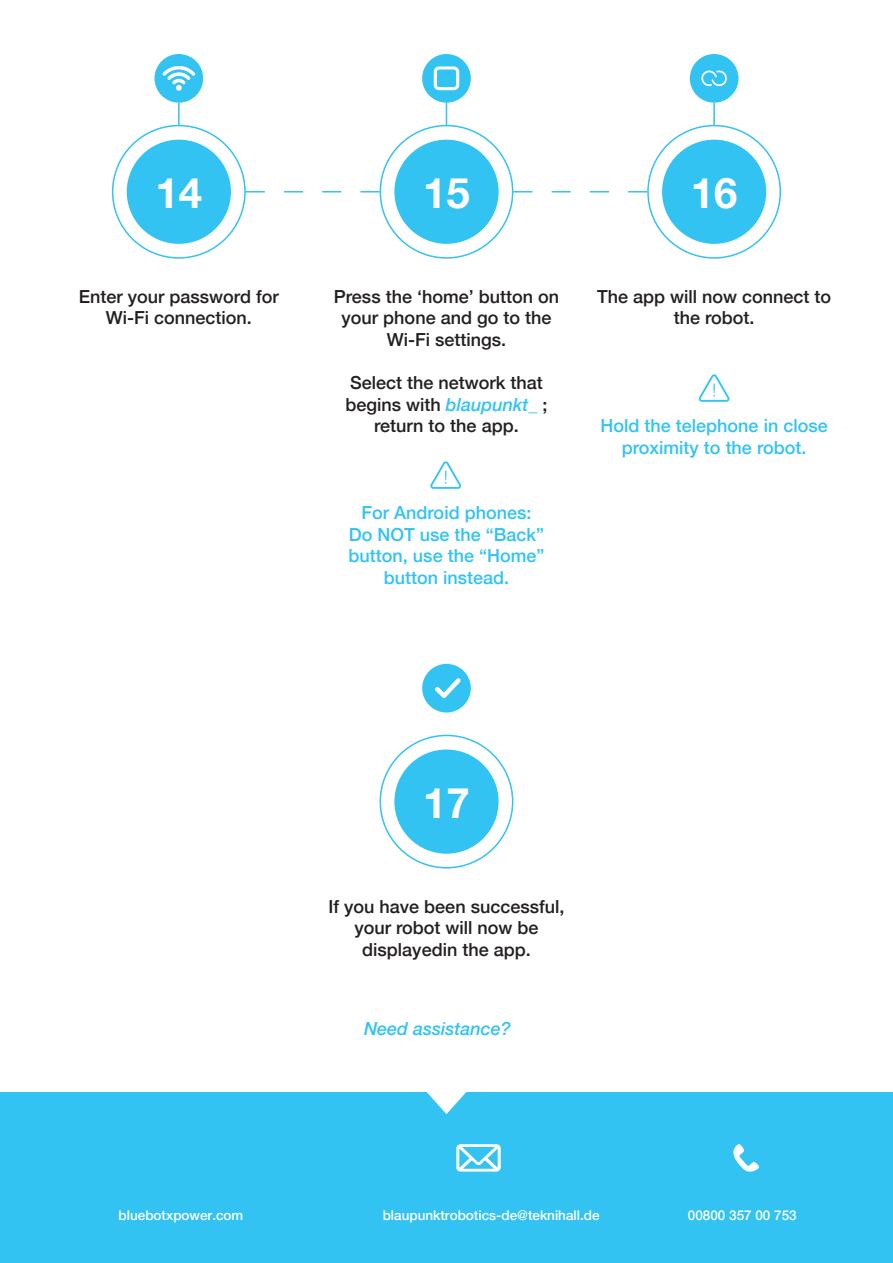
<style>
.page{position:relative;width:893px;height:1263px;background:#fff}
.page>*{position:absolute;margin:0;border:0;box-sizing:border-box;transform-origin:0 0}
.t1{font:700 42px "Helvetica Neue";color:#fff}
.t2{font:500 18px/21.6px "Helvetica Neue";color:#231f20;text-align:center}
.t3{font:500 18px/21.6px "Helvetica Neue";color:#32c3f2;text-align:center}
.t4{font:italic 500 18px "Helvetica Neue";color:#32c3f2}
.t5{font:500 13.5px "Helvetica Neue";color:#fff}
.s1{font-style:italic;color:#32c3f2}
</style>
<div class="page">
<div style="left:0;top:1093px;width:893px;height:170px;background:#32c3f2"></div>
<svg style="left:407px;top:1092px;width:78px;height:22px"></svg>
<div style="left:394px;top:140px;width:105px;height:104px;background:#32c3f2;border-radius:50%"></div>
<div style="left:662px;top:140px;width:104px;height:104px;background:#32c3f2;border-radius:50%"></div>
<div style="left:127px;top:140px;width:104px;height:104px;background:#32c3f2;border-radius:50%"></div>
<div style="left:394px;top:749px;width:105px;height:105px;background:#32c3f2;border-radius:50%"></div>
<svg style="left:246px;top:191px;width:134px;height:1px"></svg>
<svg style="left:513px;top:191px;width:134px;height:1px"></svg>
<svg style="left:699px;top:374px;width:31px;height:28px"></svg>
<svg style="left:430px;top:461px;width:31px;height:28px"></svg>
<div style="left:154px;top:54px;width:49px;height:49px;background:#32c3f2;border-radius:50%"></div>
<div style="left:422px;top:664px;width:49px;height:48px;background:#32c3f2;border-radius:50%"></div>
<div style="left:422px;top:54px;width:49px;height:49px;background:#32c3f2;border-radius:50%"></div>
<div style="left:690px;top:54px;width:48px;height:49px;background:#32c3f2;border-radius:50%"></div>
<svg style="left:162px;top:66px;width:33px;height:25px"></svg>
<svg style="left:434px;top:66px;width:25px;height:24px"></svg>
<svg style="left:701px;top:70px;width:26px;height:16px"></svg>
<svg style="left:435px;top:678px;width:26px;height:20px"></svg>
<hr style="left:713px;top:103px;width:2px;height:22px;background:#32c3f2">
<svg style="left:446px;top:102px;width:1px;height:23px"></svg>
<hr style="left:178px;top:103px;width:2px;height:22px;background:#32c3f2">
<svg style="left:456px;top:1144px;width:45px;height:27px"></svg>
<svg style="left:733px;top:1144px;width:26px;height:27px"></svg>
<p class="t1" style="left:155px;top:160px;width:48px">14</p>
<p class="t1" style="left:423px;top:160px;width:48px">15</p>
<p class="t1" style="left:691px;top:160px;width:48px">16</p>
<p class="t2" style="left:79px;top:284px;width:202px">Enter your password for<br>Wi-Fi connection.</p>
<p class="t2" style="left:334px;top:284px;width:227px">Press the ‘home’ button on your phone and go to the</p>
<p class="t2" style="left:387px;top:327px;width:121px">Wi-Fi settings.</p>
<p class="t2" style="left:350px;top:371px;width:194px">Select the network that</p>
<p class="t2" style="left:345px;top:392px;width:204px">begins with <span class="s1">blaupunkt_</span> ;</p>
<p class="t2" style="left:374px;top:414px;width:146px">return to the app.</p>
<p class="t3" style="left:362px;top:500px;width:171px">For Android phones:</p>
<p class="t3" style="left:349px;top:522px;width:197px">Do NOT use the “Back”</p>
<p class="t3" style="left:349px;top:543px;width:197px">button, use the “Home”</p>
<p class="t3" style="left:384px;top:565px;width:127px">button instead.</p>
<p class="t2" style="left:597px;top:284px;width:236px">The app will now connect to the robot.</p>
<p class="t3" style="left:601px;top:414px;width:229px">Hold the telephone in close proximity to the robot.</p>
<p class="t1" style="left:423px;top:770px;width:48px">17</p>
<p class="t2" style="left:329px;top:894px;width:237px">If you have been successful,</p>
<p class="t2" style="left:354px;top:916px;width:186px">your robot will now be displayedin the app.</p>
<p class="t4" style="left:364px;top:1013px;width:148px">Need assistance?</p>
<p class="t5" style="left:119px;top:1204px;width:126px">bluebotxpower.com</p>
<p class="t5" style="left:383px;top:1204px;width:218px">blaupunktrobotics-de@teknihall.de</p>
<p class="t5" style="left:688px;top:1204px;width:110px">00800 357 00 753</p>
</div>
